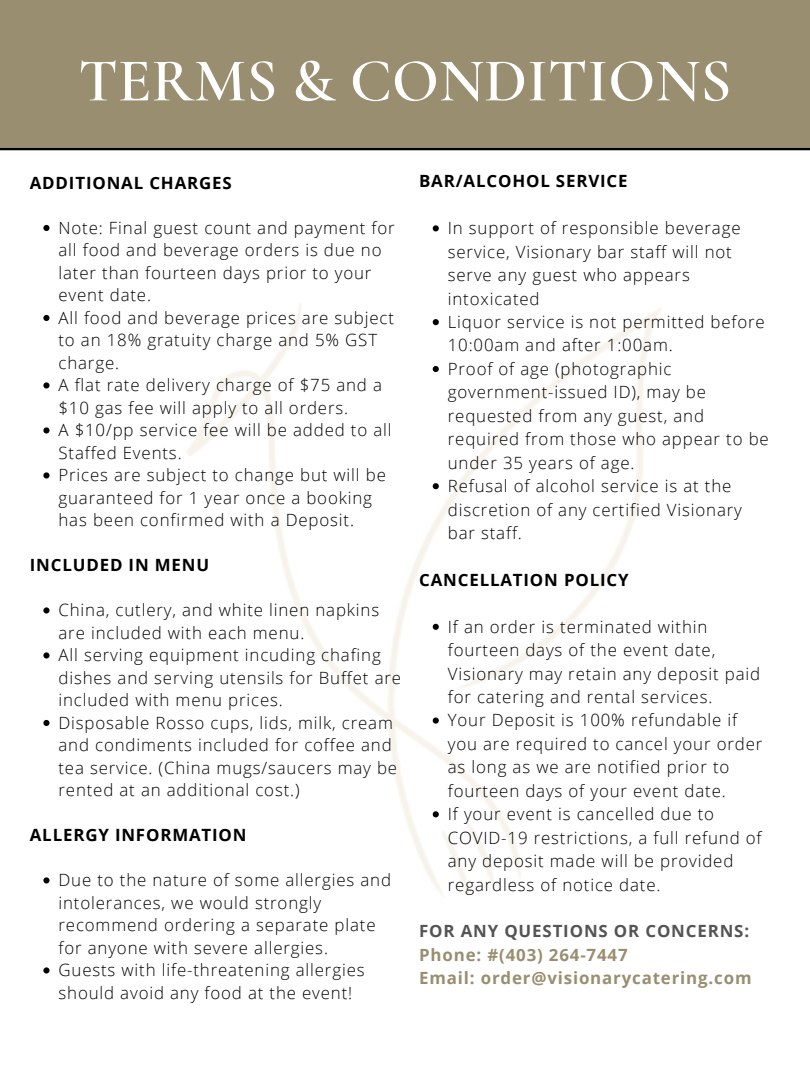
<style>
.page{position:relative;width:810px;height:1080px;background:#fff}
.page>*{position:absolute;margin:0;border:0;box-sizing:border-box;transform-origin:0 0}
.t1{font:600 61.5px "Cormorant Garamond";color:#fff}
.t2{font:300 16.88px/22.5px "Open Sans";letter-spacing:.05em;color:#000}
.t3{font:700 16.88px "Open Sans";letter-spacing:.05em;color:#000}
.t4{font:700 16.88px/23.4px "Open Sans";letter-spacing:.05em;color:#998e70}
.s1{color:#545454}
</style>
<div class="page">
<div style="left:0;top:0;width:810px;height:148px;background:#998e70"></div>
<svg style="left:43px;top:225px;width:7px;height:6px"></svg>
<svg style="left:43px;top:315px;width:7px;height:6px"></svg>
<svg style="left:43px;top:382px;width:7px;height:7px"></svg>
<svg style="left:43px;top:427px;width:7px;height:7px"></svg>
<svg style="left:43px;top:472px;width:7px;height:7px"></svg>
<svg style="left:43px;top:607px;width:7px;height:7px"></svg>
<svg style="left:43px;top:652px;width:7px;height:7px"></svg>
<svg style="left:43px;top:720px;width:7px;height:6px"></svg>
<svg style="left:43px;top:877px;width:7px;height:7px"></svg>
<svg style="left:43px;top:967px;width:7px;height:7px"></svg>
<hr style="left:0;top:148px;width:810px;height:2px;background:#000">
<svg style="left:433px;top:225px;width:6px;height:6px"></svg>
<svg style="left:433px;top:319px;width:6px;height:6px"></svg>
<svg style="left:433px;top:366px;width:6px;height:6px"></svg>
<svg style="left:433px;top:483px;width:6px;height:6px"></svg>
<svg style="left:433px;top:624px;width:6px;height:6px"></svg>
<svg style="left:433px;top:718px;width:6px;height:6px"></svg>
<svg style="left:433px;top:811px;width:6px;height:6px"></svg>
<p class="t1" style="left:78px;top:44px;width:655px">TERMS &amp; CONDITIONS</p>
<h1 class="t3" style="left:30px;top:171px;width:204px">ADDITIONAL CHARGES</h1>
<p class="t2" style="left:58px;top:216px;width:338px">Note: Final guest count and payment for all food and beverage orders is due no later than fourteen days prior to your event date.</p>
<h2 class="t2" style="left:58px;top:306px;width:337px">All food and beverage prices are subject to an 18% gratuity charge and 5% GST charge.</h2>
<p class="t2" style="left:58px;top:374px;width:325px">A flat rate delivery charge of $75 and a $10 gas fee will apply to all orders.</p>
<p class="t2" style="left:58px;top:419px;width:335px">A $10/pp service fee will be added to all<br>Staffed Events.</p>
<p class="t2" style="left:58px;top:464px;width:329px">Prices are subject to change but will be guaranteed for 1 year once a booking has been confirmed with a Deposit.</p>
<p class="t3" style="left:30px;top:553px;width:181px">INCLUDED IN MENU</p>
<h2 class="t2" style="left:58px;top:599px;width:322px">China, cutlery, and white linen napkins are included with each menu.</h2>
<p class="t2" style="left:58px;top:644px;width:344px">All serving equipment incuding chafing dishes and serving utensils for Buffet are included with menu prices.</p>
<p class="t2" style="left:58px;top:711px;width:340px">Disposable Rosso cups, lids, milk, cream and condiments included for coffee and tea service. (China mugs/saucers may be rented at an additional cost.)</p>
<p class="t3" style="left:30px;top:823px;width:218px">ALLERGY INFORMATION</p>
<h3 class="t2" style="left:58px;top:869px;width:334px">Due to the nature of some allergies and intolerances, we would strongly recommend ordering a separate plate for anyone with severe allergies.</h3>
<h2 class="t2" style="left:58px;top:959px;width:308px">Guests with life-threatening allergies should avoid any food at the event!</h2>
<p class="t3" style="left:419px;top:169px;width:210px">BAR/ALCOHOL SERVICE</p>
<p class="t2" style="left:448px;top:216px;width:294px;line-height:23.4px">In support of responsible beverage service, Visionary bar staff will not serve any guest who appears intoxicated</p>
<p class="t2" style="left:448px;top:310px;width:319px;line-height:23.4px">Liquor service is not permitted before<br>10:00am and after 1:00am.</p>
<p class="t2" style="left:448px;top:357px;width:323px;line-height:23.4px">Proof of age (photographic government-issued ID), may be requested from any guest, and required from those who appear to be under 35 years of age.</p>
<h2 class="t2" style="left:448px;top:474px;width:296px;line-height:23.4px">Refusal of alcohol service is at the discretion of any certified Visionary bar staff.</h2>
<p class="t3" style="left:419px;top:568px;width:211px">CANCELLATION POLICY</p>
<p class="t2" style="left:448px;top:614px;width:314px;line-height:23.4px">If an order is terminated within fourteen days of the event date, Visionary may retain any deposit paid for catering and rental services.</p>
<p class="t2" style="left:448px;top:708px;width:316px;line-height:23.4px">Your Deposit is 100% refundable if you are required to cancel your order as long as we are notified prior to fourteen days of your event date.</p>
<h2 class="t2" style="left:448px;top:802px;width:315px;line-height:23.4px">If your event is cancelled due to COVID-19 restrictions, a full refund of any deposit made will be provided regardless of notice date.</h2>
<p class="t4" style="left:419px;top:919px;width:334px"><span class="s1">FOR ANY QUESTIONS OR CONCERNS:<br></span>Phone: #(403) 264-7447<br>Email: order@visionarycatering.com</p>
</div>
